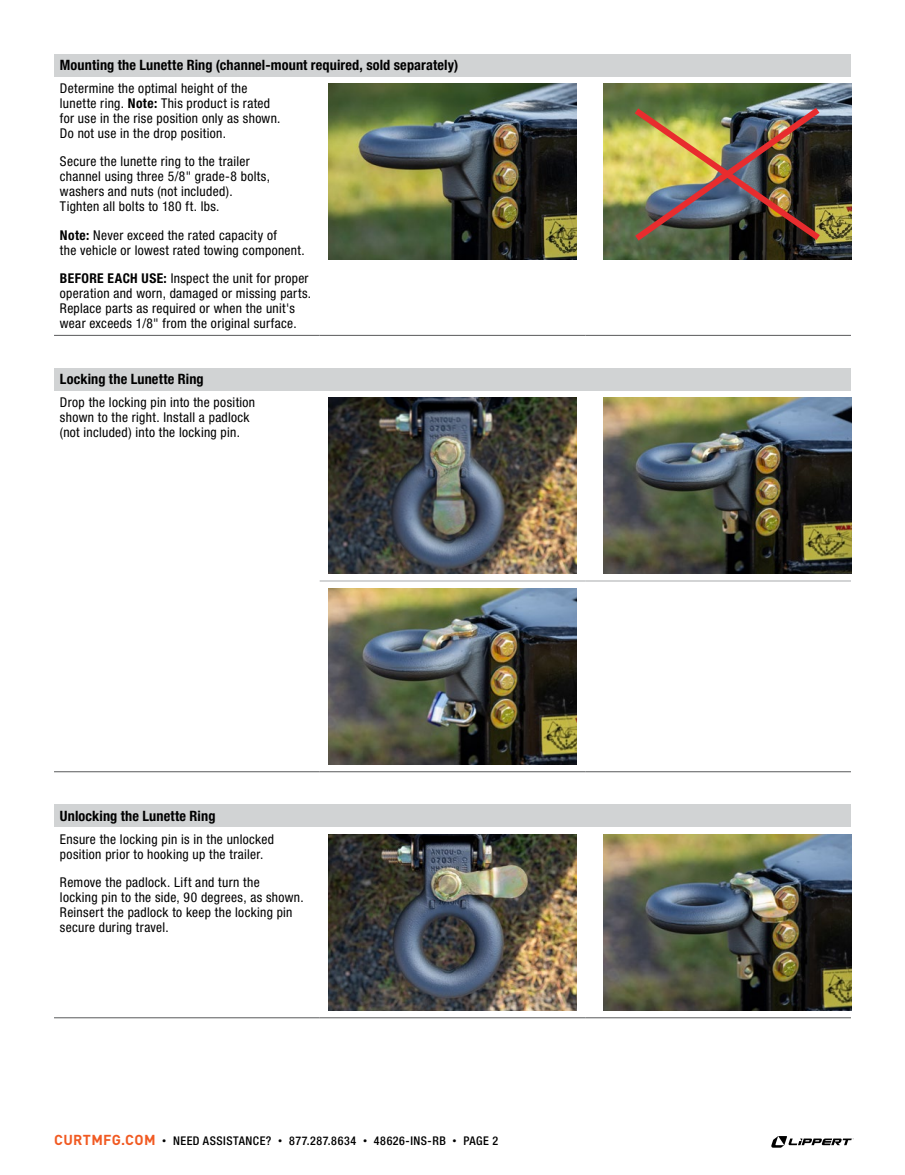
<style>
.page{position:relative;width:905px;height:1175px;background:#fff}
.page>*{position:absolute;margin:0;border:0;box-sizing:border-box;transform-origin:0 0}
.t1{font:700 condensed 14.25px "Helvetica Neue LT Std";letter-spacing:.01em;color:#000}
.t2{font:condensed 13.5px/15px "Helvetica Neue LT Std";letter-spacing:.025em;color:#000}
.t3{font:500 condensed 12px "Helvetica Neue LT Std";letter-spacing:.04em;color:#000}
.s1{font-weight:700}
.s2{font-family:"DINOT";font-weight:700;font-stretch:normal;font-size:14.25px;color:#f15a22}
.s3{font-family:"DINOT";font-weight:400;font-stretch:normal;font-size:9px}
</style>
<div class="page">
<svg style="left:771px;top:1136px;width:82px;height:11px"></svg>
<div style="left:54px;top:54px;width:796px;height:22px;background:#d1d3d4"></div>
<hr style="left:54px;top:335px;width:266px;height:1px;background:#58595b">
<hr style="left:320px;top:335px;width:265px;height:1px;background:#58595b">
<hr style="left:585px;top:335px;width:265px;height:1px;background:#58595b">
<img style="left:329px;top:83px;width:247px;height:177px">
<img style="left:603px;top:83px;width:248px;height:177px">
<div style="left:54px;top:805px;width:796px;height:22px;background:#d1d3d4"></div>
<hr style="left:54px;top:1017px;width:266px;height:1px;background:#58595b">
<hr style="left:320px;top:1017px;width:265px;height:1px;background:#58595b">
<hr style="left:585px;top:1017px;width:265px;height:1px;background:#58595b">
<img style="left:329px;top:834px;width:247px;height:176px">
<img style="left:603px;top:834px;width:248px;height:176px">
<div style="left:54px;top:368px;width:796px;height:22px;background:#d1d3d4"></div>
<hr style="left:320px;top:771px;width:265px;height:1px;background:#58595b">
<hr style="left:585px;top:771px;width:265px;height:1px;background:#58595b">
<hr style="left:54px;top:771px;width:266px;height:1px;background:#58595b">
<hr style="left:320px;top:580px;width:265px;height:1px;background:#a7a9ac">
<hr style="left:585px;top:580px;width:265px;height:1px;background:#a7a9ac">
<img style="left:329px;top:397px;width:247px;height:177px">
<img style="left:603px;top:397px;width:248px;height:177px">
<img style="left:329px;top:588px;width:247px;height:176px">
<img style="left:628px;top:102px;width:198px;height:144px">
<p class="t1" style="left:60px;top:56px;width:400px">Mounting the Lunette Ring (channel-mount required, sold separately)</p>
<p class="t2" style="left:60px;top:80px;width:222px">Determine the optimal height of the lunette ring. <span class="s1">Note:</span> This product is rated for use in the rise position only as shown.<br>Do not use in the drop position.</p>
<p class="t2" style="left:60px;top:154px;width:211px">Secure the lunette ring to the trailer channel using three 5/8" grade-8 bolts, washers and nuts (not included).<br>Tighten all bolts to 180 ft. lbs.</p>
<p class="t2" style="left:60px;top:227px;width:246px"><span class="s1">Note:</span> Never exceed the rated capacity of<br>the vehicle or lowest rated towing component.</p>
<p class="t2" style="left:60px;top:271px;width:253px"><span class="s1">BEFORE EACH USE:</span> Inspect the unit for proper operation and worn, damaged or missing parts.<br>Replace parts as required or when the unit's wear exceeds 1/8" from the original surface.</p>
<p class="t1" style="left:60px;top:370px;width:145px">Locking the Lunette Ring</p>
<p class="t2" style="left:60px;top:394px;width:197px">Drop the locking pin into the position shown to the right. Install a padlock (not included) into the locking pin.</p>
<p class="t1" style="left:60px;top:807px;width:157px">Unlocking the Lunette Ring</p>
<p class="t2" style="left:60px;top:831px;width:216px">Ensure the locking pin is in the unlocked position prior to hooking up the trailer.</p>
<p class="t2" style="left:60px;top:874px;width:245px">Remove the padlock. Lift and turn the<br>locking pin to the side, 90 degrees, as shown.<br>Reinsert the padlock to keep the locking pin secure during travel.</p>
<p class="t3" style="left:54px;top:1133px;width:445px"><span class="s2">CURTMFG.COM</span> <span class="s3">•</span> NEED ASSISTANCE? <span class="s3">•</span> 877.287.8634 <span class="s3">•</span> 48626-INS-RB <span class="s3">•</span> PAGE 2</p>
</div>
